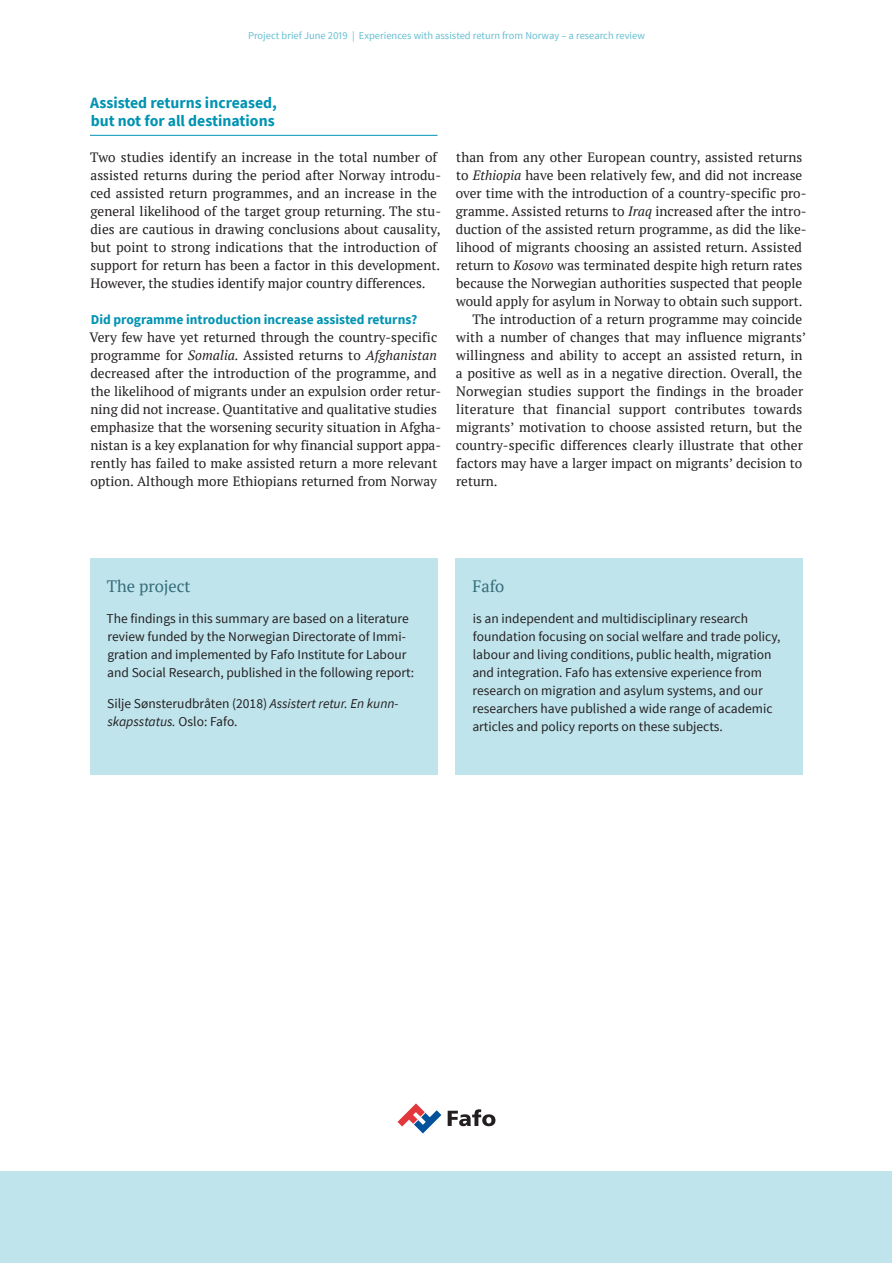
<style>
.page{position:relative;width:893px;height:1263px;background:#fff}
.page>*{position:absolute;margin:0;border:0;box-sizing:border-box;transform-origin:0 0}
.Fafo_Farget_boks_ove{font:16.5px "PT Serif";color:#366d7c}
.Fafo_Overskrift_1{font:700 15.75px/18px "Source Sans Pro";color:#0093b2}
.Fafo_Normal_første{font:13.5px/18px "PT Serif";color:#231f20}
.Fafo_Farget_boks_før{font:13.5px/18px "Source Sans Pro";color:#231f20}
.Fafo_Normal{font:13.5px/18px "PT Serif";letter-spacing:.005em;color:#231f20}
.Fafo_Overskrift_2{font:700 13.5px "Source Sans Pro";color:#0093b2}
.t1{font:10.5px "Source Sans Pro";color:#66bed1}
.s1{font-style:italic}
</style>
<div class="page">
<svg style="left:397px;top:1103px;width:44px;height:30px"></svg>
<svg style="left:448px;top:1109px;width:47px;height:17px"></svg>
<div style="left:0;top:1171px;width:892px;height:92px;background:#bfe4ec"></div>
<div style="left:90px;top:558px;width:347px;height:216px;background:#bfe4ec"></div>
<div style="left:455px;top:558px;width:348px;height:216px;background:#bfe4ec"></div>
<hr style="left:90px;top:135px;width:347px;height:1px;background:#0093b2">
<p class="t1" style="left:248px;top:29px;width:398px">Project brief June 2019 | Experiences with assisted return from Norway – a research review</p>
<p class="Fafo_Overskrift_1" style="left:90px;top:94px;width:188px">Assisted returns increased, but not for all destinations</p>
<p class="Fafo_Normal_første" style="left:90px;top:148px;width:353px">Two studies identify an increase in the total number of assisted returns during the period after Norway introdu&shy;ced assisted return programmes, and an increase in the general likelihood of the target group returning. The stu&shy;dies are cautious in drawing conclusions about causality, but point to strong indications that the introduction of support for return has been a factor in this development.<br>However, the studies identify major country differences.</p>
<p class="Fafo_Overskrift_2" style="left:91px;top:310px;width:328px">Did programme introduction increase assisted returns?</p>
<p class="Fafo_Normal_første" style="left:90px;top:328px;width:353px">Very few have yet returned through the country-specific programme for <span class="s1">Somalia.</span> Assisted returns to <span class="s1">Afghanistan </span>decreased after the introduction of the programme, and the likelihood of migrants under an expulsion order retur&shy;ning did not increase. Quantitative and qualitative studies emphasize that the worsening security situation in Afgha&shy;nistan is a key explanation for why financial support appa&shy;rently has failed to make assisted return a more relevant option. Although more Ethiopians returned from Norway</p>
<p class="Fafo_Normal_første" style="left:456px;top:148px;width:352px">than from any other European country, assisted returns to <span class="s1">Ethiopia</span> have been relatively few, and did not increase over time with the introduction of a country-specific pro&shy;gramme. Assisted returns to <span class="s1">Iraq</span> increased after the intro&shy;duction of the assisted return programme, as did the like&shy;lihood of migrants choosing an assisted return. Assisted return to <span class="s1">Kosovo</span> was terminated despite high return rates because the Norwegian authorities suspected that people would apply for asylum in Norway to obtain such support.</p>
<p class="Fafo_Normal" style="left:456px;top:310px;width:352px;text-indent:17px">The introduction of a return programme may coincide with a number of changes that may influence migrants’ willingness and ability to accept an assisted return, in a positive as well as in a negative direction. Overall, the Norwegian studies support the findings in the broader literature that financial support contributes towards migrants’ motivation to choose assisted return, but the country-specific differences clearly illustrate that other factors may have a larger impact on migrants’ decision to return.</p>
<p class="Fafo_Farget_boks_ove" style="left:107px;top:576px;width:85px">The project</p>
<p class="Fafo_Farget_boks_før" style="left:106px;top:610px;width:309px">The findings in this summary are based on a literature review funded by the Norwegian Directorate of Immi&shy;gration and implemented by Fafo Institute for Labour and Social Research, published in the following report:</p>
<p class="Fafo_Farget_boks_før" style="left:107px;top:694px;width:293px">Silje Sønsterudbråten (2018) <span class="s1">Assistert retur. En kunn&shy;skapsstatus.</span> Oslo: Fafo.</p>
<p class="Fafo_Farget_boks_ove" style="left:473px;top:576px;width:33px">Fafo</p>
<p class="Fafo_Farget_boks_før" style="left:472px;top:610px;width:310px">is an independent and multidisciplinary research foundation focusing on social welfare and trade policy, labour and living conditions, public health, migration and integration. Fafo has extensive experience from research on migration and asylum systems, and our researchers have published a wide range of academic articles and policy reports on these subjects.</p>
</div>
